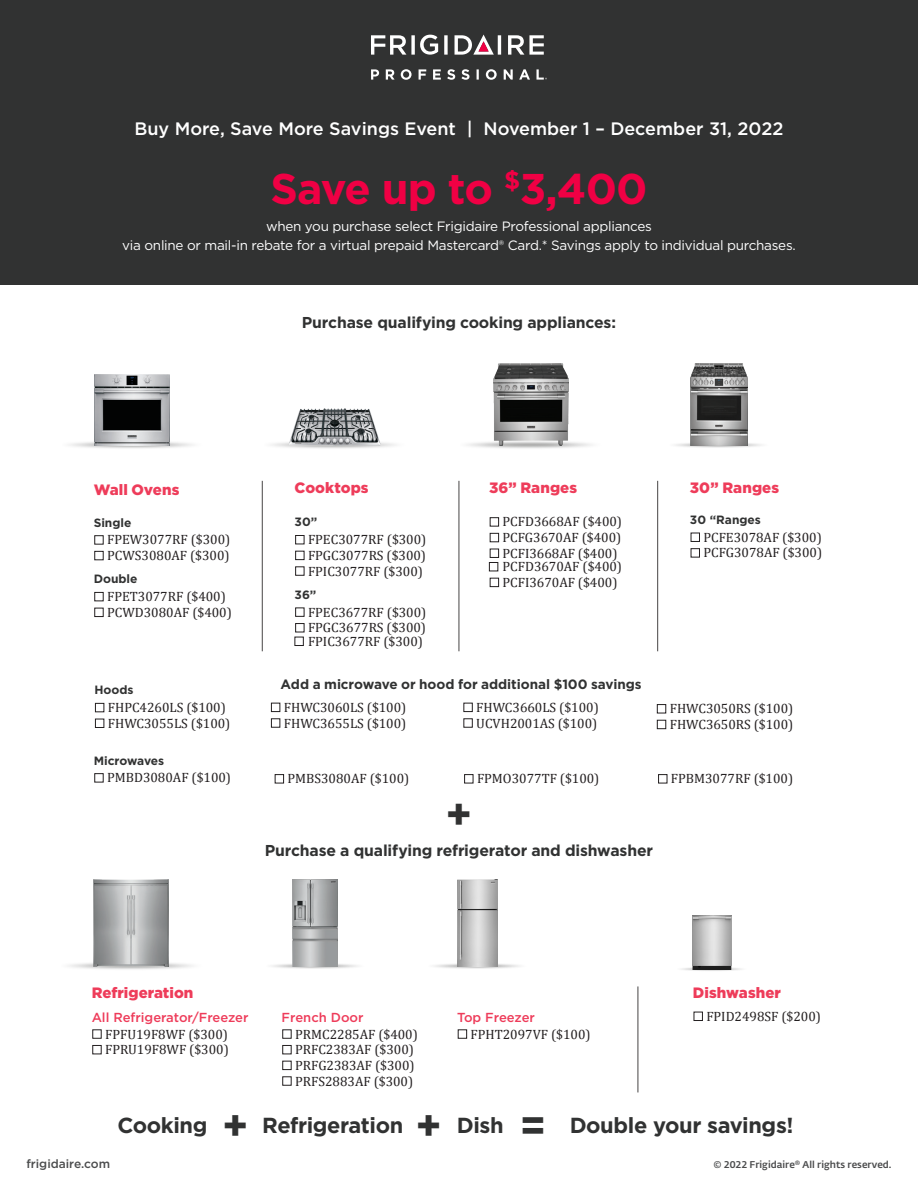
<style>
.page{position:relative;width:918px;height:1188px;background:#fff}
.page>*{position:absolute;margin:0;border:0;box-sizing:border-box;transform-origin:0 0}
.t1{font:700 43.05px "Gotham";letter-spacing:-.03em;color:#f00044}
.t2{font:700 42px "Gotham";color:#313232}
.t3{font:700 41.4px "Gotham";color:#313232}
.t4{font:700 21.75px "Gotham";letter-spacing:-.02em;color:#313232}
.t5{font:500 18px "Gotham";color:#fff}
.t6{font:700 15.75px "Gotham";letter-spacing:-.01em;color:#313232}
.t7{font:900 15px "Gotham";letter-spacing:.005em;color:#ee3c5a}
.Rebate_Listings{font:13.5px/15.6px "Cambria";color:#231f20}
.t8{font:13.5px "Gotham";letter-spacing:-.02em;color:#fff}
.t9{font:700 13.5px "Gotham";letter-spacing:-.005em;color:#313232}
.Model_heads{font:500 13.05px "Gotham";color:#ee3c5a}
.Model_heads-2{font:700 12px "Gotham";color:#313232}
.t10{font:500 12px "Gotham";color:#4b4c4d}
.Main_Category_Heads{font:500 9.75px "Fedra Sans Alt Std";color:#4b4c4d}
</style>
<div class="page">
<img style="left:69px;top:956px;width:123px;height:13px">
<img style="left:272px;top:959px;width:85px;height:10px">
<img style="left:434px;top:959px;width:85px;height:10px">
<img style="left:681px;top:965px;width:61px;height:6px">
<div style="left:0;top:0;width:918px;height:285px;background:#313232"></div>
<div style="left:92px;top:1029px;width:10px;height:10px;border:1px solid #231f20"></div>
<div style="left:92px;top:1045px;width:10px;height:9px;border:1px solid #231f20"></div>
<div style="left:282px;top:1029px;width:10px;height:10px;border:1px solid #231f20"></div>
<div style="left:282px;top:1045px;width:10px;height:9px;border:1px solid #231f20"></div>
<div style="left:282px;top:1061px;width:10px;height:9px;border:1px solid #231f20"></div>
<div style="left:282px;top:1076px;width:10px;height:10px;border:1px solid #231f20"></div>
<div style="left:694px;top:1012px;width:9px;height:9px;border:1px solid #231f20"></div>
<div style="left:458px;top:1029px;width:9px;height:10px;border:1px solid #231f20"></div>
<div style="left:94px;top:773px;width:10px;height:9px;border:1px solid #231f20"></div>
<div style="left:94px;top:535px;width:10px;height:9px;border:1px solid #231f20"></div>
<div style="left:94px;top:551px;width:10px;height:9px;border:1px solid #231f20"></div>
<div style="left:94px;top:592px;width:10px;height:9px;border:1px solid #231f20"></div>
<div style="left:94px;top:608px;width:10px;height:9px;border:1px solid #231f20"></div>
<div style="left:295px;top:535px;width:9px;height:9px;border:1px solid #231f20"></div>
<div style="left:295px;top:551px;width:9px;height:9px;border:1px solid #231f20"></div>
<div style="left:295px;top:567px;width:9px;height:9px;border:1px solid #231f20"></div>
<div style="left:295px;top:608px;width:9px;height:9px;border:1px solid #231f20"></div>
<div style="left:295px;top:623px;width:9px;height:9px;border:1px solid #231f20"></div>
<div style="left:295px;top:637px;width:9px;height:9px;border:1px solid #231f20"></div>
<div style="left:490px;top:517px;width:9px;height:9px;border:1px solid #231f20"></div>
<div style="left:490px;top:533px;width:9px;height:9px;border:1px solid #231f20"></div>
<div style="left:490px;top:549px;width:9px;height:9px;border:1px solid #231f20"></div>
<div style="left:489px;top:562px;width:9px;height:9px;border:1px solid #231f20"></div>
<div style="left:490px;top:578px;width:9px;height:9px;border:1px solid #231f20"></div>
<div style="left:691px;top:533px;width:9px;height:9px;border:1px solid #231f20"></div>
<div style="left:691px;top:548px;width:9px;height:9px;border:1px solid #231f20"></div>
<svg style="left:371px;top:35px;width:176px;height:45px"></svg>
<hr style="left:262px;top:481px;width:1px;height:170px;background:#474545">
<hr style="left:459px;top:481px;width:1px;height:170px;background:#474545">
<hr style="left:638px;top:986px;width:1px;height:106px;background:#474545">
<hr style="left:657px;top:481px;width:1px;height:170px;background:#474545">
<img style="left:94px;top:375px;width:76px;height:71px">
<img style="left:94px;top:880px;width:75px;height:86px">
<img style="left:293px;top:880px;width:45px;height:86px">
<img style="left:458px;top:880px;width:40px;height:86px">
<img style="left:692px;top:916px;width:39px;height:54px">
<img style="left:493px;top:363px;width:75px;height:83px">
<img style="left:690px;top:363px;width:58px;height:83px">
<img style="left:284px;top:408px;width:101px;height:41px">
<div style="left:95px;top:703px;width:9px;height:9px;border:1px solid #231f20"></div>
<div style="left:95px;top:719px;width:9px;height:9px;border:1px solid #231f20"></div>
<div style="left:271px;top:703px;width:9px;height:9px;border:1px solid #231f20"></div>
<div style="left:271px;top:718px;width:9px;height:10px;border:1px solid #231f20"></div>
<div style="left:464px;top:703px;width:9px;height:9px;border:1px solid #231f20"></div>
<div style="left:464px;top:718px;width:9px;height:10px;border:1px solid #231f20"></div>
<div style="left:657px;top:704px;width:9px;height:9px;border:1px solid #231f20"></div>
<div style="left:657px;top:720px;width:9px;height:9px;border:1px solid #231f20"></div>
<div style="left:275px;top:774px;width:9px;height:9px;border:1px solid #231f20"></div>
<div style="left:464px;top:774px;width:9px;height:9px;border:1px solid #231f20"></div>
<div style="left:658px;top:774px;width:9px;height:9px;border:1px solid #231f20"></div>
<p class="t5" style="left:134px;top:117px;width:651px">Buy More, Save More Savings Event | November 1 – December 31, 2022</p>
<p class="t1" style="left:270px;top:160px;width:379px">Save up to <sup>$</sup>3,400</p>
<p class="t8" style="left:266px;top:218px;width:387px">when you purchase select Frigidaire Professional appliances</p>
<p class="t8" style="left:122px;top:236px;width:675px">via online or mail-in rebate for a virtual prepaid Mastercard® Card.* Savings apply to individual purchases.</p>
<p class="t6" style="left:302px;top:312px;width:316px">Purchase qualifying cooking appliances:</p>
<p class="t7" style="left:94px;top:479px;width:87px">Wall Ovens</p>
<p class="Model_heads-2" style="left:94px;top:514px;width:39px">Single</p>
<p class="Rebate_Listings" style="left:107px;top:532px;width:125px">FPEW3077RF ($300)</p>
<p class="Rebate_Listings" style="left:107px;top:548px;width:124px">PCWS3080AF ($300)</p>
<p class="Model_heads-2" style="left:94px;top:571px;width:45px">Double</p>
<p class="Rebate_Listings" style="left:107px;top:589px;width:120px">FPET3077RF ($400)</p>
<p class="Rebate_Listings" style="left:107px;top:604px;width:126px">PCWD3080AF ($400)</p>
<p class="Model_heads-2" style="left:94px;top:682px;width:41px">Hoods</p>
<p class="Rebate_Listings" style="left:108px;top:700px;width:120px">FHPC4260LS ($100)</p>
<p class="Rebate_Listings" style="left:108px;top:715px;width:124px">FHWC3055LS ($100)</p>
<p class="Model_heads-2" style="left:94px;top:752px;width:72px">Microwaves</p>
<p class="Rebate_Listings" style="left:107px;top:770px;width:125px">PMBD3080AF ($100)</p>
<p class="t7" style="left:295px;top:477px;width:76px">Cooktops</p>
<p class="Model_heads-2" style="left:295px;top:514px;width:24px">30”</p>
<p class="Rebate_Listings" style="left:308px;top:532px;width:120px">FPEC3077RF ($300)</p>
<p class="Rebate_Listings" style="left:308px;top:547px;width:120px">FPGC3077RS ($300)</p>
<p class="Rebate_Listings" style="left:308px;top:563px;width:116px">FPIC3077RF ($300)</p>
<p class="Model_heads-2" style="left:295px;top:587px;width:23px">36”</p>
<p class="Rebate_Listings" style="left:308px;top:604px;width:120px">FPEC3677RF ($300)</p>
<p class="Rebate_Listings" style="left:308px;top:621px;width:120px;line-height:13.5px">FPGC3677RS ($300)<br>FPIC3677RF ($300)</p>
<p class="t7" style="left:489px;top:477px;width:89px">36” Ranges</p>
<p class="Rebate_Listings" style="left:503px;top:514px;width:121px">PCFD3668AF ($400)</p>
<p class="Rebate_Listings" style="left:503px;top:530px;width:120px">PCFG3670AF ($400)</p>
<p class="Rebate_Listings" style="left:503px;top:546px;width:121px;line-height:13.5px">PCFI3668AF ($400)<br>PCFD3670AF ($400)</p>
<p class="Rebate_Listings" style="left:503px;top:574px;width:116px">PCFI3670AF ($400)</p>
<p class="t7" style="left:690px;top:477px;width:91px">30” Ranges</p>
<p class="Model_heads-2" style="left:690px;top:512px;width:73px">30 “Ranges</p>
<p class="Rebate_Listings" style="left:703px;top:529px;width:120px">PCFE3078AF ($300)</p>
<p class="Rebate_Listings" style="left:703px;top:545px;width:120px">PCFG3078AF ($300)</p>
<p class="t9" style="left:281px;top:675px;width:363px">Add a microwave or hood for additional $100 savings</p>
<p class="Rebate_Listings" style="left:284px;top:699px;width:124px">FHWC3060LS ($100)<br>FHWC3655LS ($100)</p>
<p class="Rebate_Listings" style="left:476px;top:699px;width:124px">FHWC3660LS ($100)<br>UCVH2001AS ($100)</p>
<p class="Rebate_Listings" style="left:670px;top:701px;width:125px">FHWC3050RS ($100)<br>FHWC3650RS ($100)</p>
<p class="Rebate_Listings" style="left:288px;top:771px;width:123px">PMBS3080AF ($100)</p>
<p class="Rebate_Listings" style="left:477px;top:771px;width:124px">FPMO3077TF ($100)</p>
<p class="Rebate_Listings" style="left:671px;top:771px;width:124px">FPBM3077RF ($100)</p>
<p class="t2" style="left:446px;top:786px;width:28px">+</p>
<p class="t6" style="left:265px;top:840px;width:390px">Purchase a qualifying refrigerator and dishwasher</p>
<p class="t7" style="left:92px;top:983px;width:103px">Refrigeration</p>
<p class="t7" style="left:693px;top:983px;width:90px">Dishwasher</p>
<p class="Model_heads" style="left:92px;top:1009px;width:158px">All Refrigerator/Freezer</p>
<p class="Rebate_Listings" style="left:105px;top:1026px;width:124px">FPFU19F8WF ($300)</p>
<p class="Rebate_Listings" style="left:105px;top:1042px;width:125px">FPRU19F8WF ($300)</p>
<p class="Model_heads" style="left:282px;top:1009px;width:83px">French Door</p>
<p class="Rebate_Listings" style="left:295px;top:1026px;width:124px">PRMC2285AF ($400)</p>
<p class="Rebate_Listings" style="left:295px;top:1042px;width:120px">PRFC2383AF ($300)</p>
<p class="Rebate_Listings" style="left:295px;top:1057px;width:121px">PRFG2383AF ($300)</p>
<p class="Rebate_Listings" style="left:295px;top:1073px;width:120px">PRFS2883AF ($300)</p>
<p class="Model_heads" style="left:457px;top:1009px;width:79px">Top Freezer</p>
<p class="Rebate_Listings" style="left:706px;top:1008px;width:116px">FPID2498SF ($200)</p>
<p class="Rebate_Listings" style="left:471px;top:1026px;width:122px">FPHT2097VF ($100)</p>
<p class="t4" style="left:117px;top:1110px;width:91px">Cooking</p>
<p class="t3" style="left:222px;top:1098px;width:28px">+</p>
<p class="t4" style="left:262px;top:1110px;width:143px">Refrigeration</p>
<p class="t3" style="left:415px;top:1098px;width:28px">+</p>
<p class="t4" style="left:457px;top:1110px;width:48px">Dish</p>
<p class="t3" style="left:520px;top:1098px;width:28px">=</p>
<p class="t4" style="left:570px;top:1110px;width:225px">Double your savings!</p>
<p class="t10" style="left:26px;top:1156px;width:85px">frigidaire.com</p>
<p class="Main_Category_Heads" style="left:714px;top:1159px;width:180px">© 2022 Frigidaire® All rights reserved.</p>
</div>
